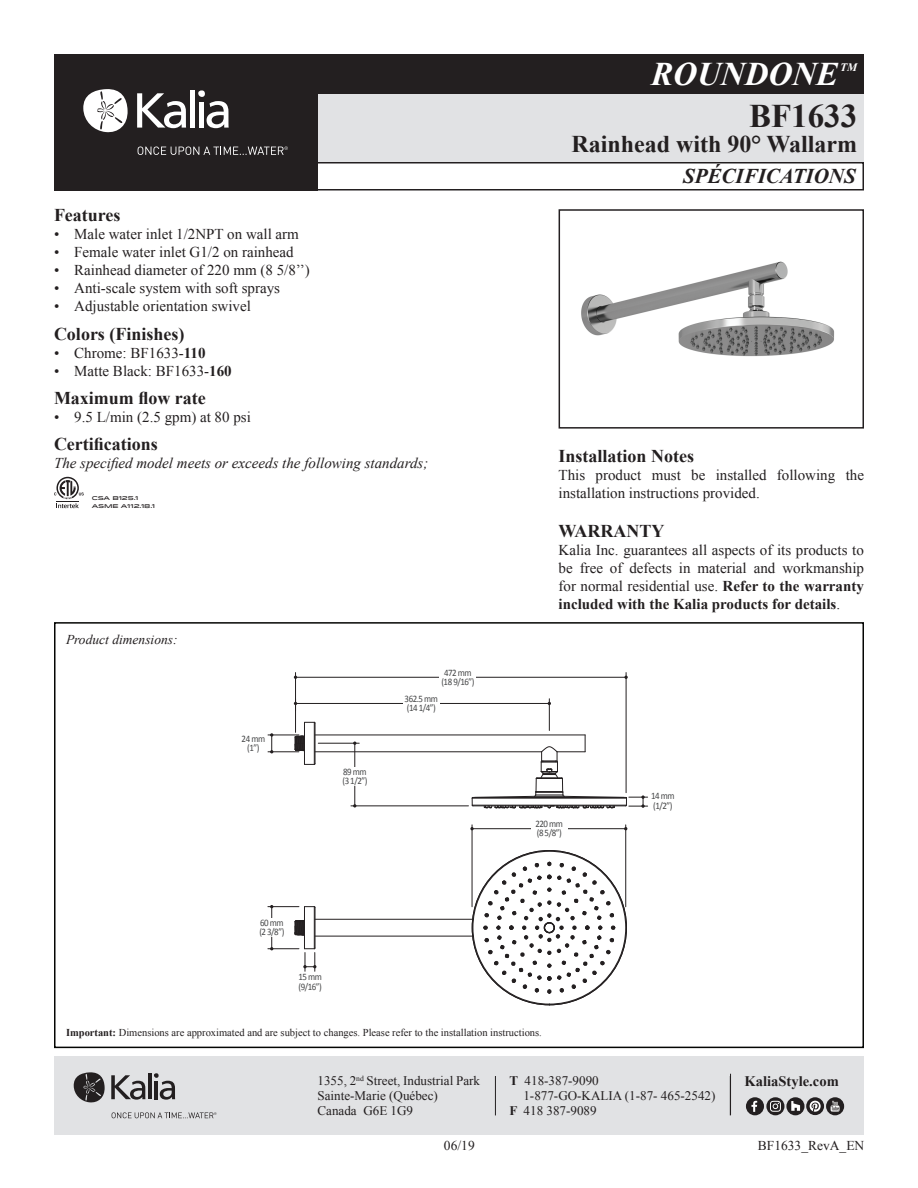
<style>
.page{position:relative;width:918px;height:1188px;background:#fff}
.page>*{position:absolute;margin:0;border:0;box-sizing:border-box;transform-origin:0 0}
.t1{font:italic 700 33px "Times New Roman";color:#fff}
.t2{font:700 33px "Times New Roman";color:#231f20}
.t3{font:700 24px "Times New Roman";color:#231f20}
.t4{font:italic 700 21px "Times New Roman";color:#231f20}
.t5{font:700 18px "Times New Roman";color:#231f20}
.t6{font:15px/18px "Times New Roman";color:#231f20}
.t7{font:italic 15px "Times New Roman";color:#231f20}
.t8{font:700 14.55px "Times New Roman";color:#231f20}
.t9{font:13.5px "Times New Roman";color:#231f20}
.t10{font:italic 13.5px "Times New Roman";color:#231f20}
.t11{font:13.05px/15px "Times New Roman";color:#231f20}
.t12{font:italic 700 11.4px "Times New Roman";color:#fff}
.t13{font:10.5px "Times New Roman";color:#231f20}
.t14{font:9.9px/9.3px "Calibri";letter-spacing:-.05em;color:#454647;scale:.9 1}
.t15{font:500 5.4px/8.6px "Idlewild";letter-spacing:-.025em;color:#231f20}
.s1{font-weight:700}
</style>
<div class="page">
<div style="left:54px;top:54px;width:810px;height:40px;background:#231f20"></div>
<div style="left:240px;top:94px;width:624px;height:68px;background:#e1e2e4"></div>
<div style="left:240px;top:162px;width:624px;height:28px;border:2px solid #231f20"></div>
<div style="left:54px;top:54px;width:263px;height:136px;background:#231f20"></div>
<svg style="left:83px;top:89px;width:45px;height:44px"></svg>
<div style="left:190px;top:90px;width:5px;height:38px;background:#fff"></div>
<div style="left:199px;top:102px;width:5px;height:26px;background:#fff"></div>
<div style="left:198px;top:90px;width:7px;height:7px;background:#fff;border-radius:50%"></div>
<svg style="left:137px;top:93px;width:49px;height:35px"></svg>
<svg style="left:207px;top:101px;width:22px;height:27px"></svg>
<svg style="left:138px;top:146px;width:150px;height:9px"></svg>
<div style="left:54px;top:1056px;width:810px;height:78px;background:#e1e2e4"></div>
<hr style="left:730px;top:1074px;width:1px;height:41px;background:#231f20">
<svg style="left:74px;top:1072px;width:31px;height:31px"></svg>
<hr style="left:148px;top:1073px;width:4px;height:26px;background:#231f20">
<svg style="left:111px;top:1075px;width:34px;height:25px"></svg>
<svg style="left:154px;top:1073px;width:21px;height:27px"></svg>
<svg style="left:112px;top:1112px;width:105px;height:7px"></svg>
<div style="left:746px;top:1097px;width:18px;height:18px;background:#231f20;border-radius:50%"></div>
<svg style="left:751px;top:1101px;width:6px;height:11px"></svg>
<svg style="left:766px;top:1097px;width:18px;height:18px"></svg>
<svg style="left:770px;top:1101px;width:11px;height:11px"></svg>
<svg style="left:786px;top:1097px;width:19px;height:18px"></svg>
<svg style="left:791px;top:1101px;width:9px;height:10px"></svg>
<div style="left:826px;top:1097px;width:18px;height:18px;background:#231f20;border-radius:50%"></div>
<svg style="left:831px;top:1101px;width:9px;height:11px"></svg>
<svg style="left:806px;top:1097px;width:18px;height:18px"></svg>
<svg style="left:810px;top:1101px;width:11px;height:11px"></svg>
<hr style="left:495px;top:1076px;width:1px;height:39px;background:#231f20">
<img style="left:581px;top:261px;width:254px;height:96px">
<div style="left:559px;top:209px;width:305px;height:220px;border:2px solid #231f20"></div>
<svg style="left:54px;top:477px;width:30px;height:31px"></svg>
<hr style="left:314px;top:907px;width:1px;height:42px;background:#231f20">
<hr style="left:315px;top:907px;width:1px;height:41px;background:#231f20">
<hr style="left:314px;top:722px;width:1px;height:42px;background:#231f20">
<hr style="left:315px;top:723px;width:1px;height:41px;background:#231f20">
<svg style="left:304px;top:906px;width:12px;height:2px"></svg>
<svg style="left:483px;top:862px;width:133px;height:132px"></svg>
<hr style="left:304px;top:907px;width:1px;height:42px;background:#231f20">
<hr style="left:315px;top:919px;width:158px;height:1px;background:#231f20">
<hr style="left:315px;top:936px;width:158px;height:1px;background:#231f20">
<svg style="left:294px;top:920px;width:10px;height:16px"></svg>
<hr style="left:304px;top:722px;width:1px;height:42px;background:#231f20">
<svg style="left:305px;top:722px;width:11px;height:2px"></svg>
<hr style="left:315px;top:735px;width:270px;height:1px;background:#231f20">
<hr style="left:315px;top:752px;width:227px;height:1px;background:#231f20">
<svg style="left:304px;top:763px;width:12px;height:2px"></svg>
<svg style="left:294px;top:735px;width:10px;height:16px"></svg>
<hr style="left:625px;top:825px;width:1px;height:82px;background:#231f20">
<hr style="left:472px;top:828px;width:154px;height:1px;background:#231f20">
<hr style="left:472px;top:825px;width:1px;height:82px;background:#231f20">
<div style="left:531px;top:819px;width:37px;height:19px;background:#fff"></div>
<hr style="left:268px;top:906px;width:31px;height:1px;background:#231f20">
<hr style="left:271px;top:907px;width:1px;height:42px;background:#231f20">
<hr style="left:268px;top:948px;width:31px;height:1px;background:#231f20">
<div style="left:258px;top:918px;width:28px;height:19px;background:#fff"></div>
<hr style="left:268px;top:735px;width:31px;height:1px;background:#231f20">
<svg style="left:270px;top:733px;width:3px;height:19px"></svg>
<hr style="left:268px;top:752px;width:31px;height:1px;background:#231f20">
<hr style="left:318px;top:743px;width:41px;height:1px;background:#231f20">
<hr style="left:355px;top:743px;width:1px;height:63px;background:#231f20">
<hr style="left:351px;top:806px;width:117px;height:1px;background:#231f20">
<div style="left:341px;top:767px;width:28px;height:19px;background:#fff"></div>
<hr style="left:549px;top:699px;width:1px;height:31px;background:#231f20">
<hr style="left:296px;top:703px;width:253px;height:1px;background:#231f20">
<hr style="left:295px;top:699px;width:1px;height:33px;background:#231f20">
<div style="left:403px;top:694px;width:37px;height:19px;background:#fff"></div>
<hr style="left:626px;top:673px;width:1px;height:120px;background:#231f20">
<hr style="left:296px;top:677px;width:330px;height:1px;background:#231f20">
<hr style="left:295px;top:673px;width:1px;height:38px;background:#231f20">
<div style="left:440px;top:668px;width:36px;height:19px;background:#fff"></div>
<svg style="left:303px;top:948px;width:13px;height:23px"></svg>
<svg style="left:472px;top:735px;width:176px;height:73px"></svg>
<div style="left:54px;top:622px;width:810px;height:426px;border:2px solid #040503"></div>
<h1 class="t1" style="left:651px;top:51px;width:188px">ROUNDONE</h1>
<p class="t12" style="left:840px;top:60px;width:19px">TM</p>
<h1 class="t2" style="left:749px;top:93px;width:110px">BF1633</h1>
<h2 class="t3" style="left:571px;top:128px;width:287px">Rainhead with 90° Wallarm</h2>
<p class="t5" style="left:54px;top:203px;width:68px">Features</p>
<p class="t6" style="left:54px;top:225px;width:246px">• Male water inlet 1/2NPT on wall arm</p>
<p class="t6" style="left:54px;top:243px;width:241px">• Female water inlet G1/2 on rainhead</p>
<p class="t6" style="left:54px;top:261px;width:257px">• Rainhead diameter of 220 mm (8 5/8’’)</p>
<p class="t6" style="left:54px;top:279px;width:228px">• Anti-scale system with soft sprays</p>
<p class="t6" style="left:54px;top:297px;width:198px">• Adjustable orientation swivel</p>
<p class="t5" style="left:54px;top:321px;width:132px">Colors (Finishes)</p>
<p class="t6" style="left:54px;top:344px;width:153px">• Chrome: BF1633-<span class="s1">110</span></p>
<p class="t6" style="left:54px;top:362px;width:179px">• Matte Black: BF1633-<span class="s1">160</span></p>
<p class="t5" style="left:54px;top:386px;width:153px">Maximum flow rate</p>
<p class="t6" style="left:54px;top:408px;width:198px">• 9.5 L/min (2.5 gpm) at 80 psi</p>
<p class="t5" style="left:54px;top:432px;width:105px">Certifications</p>
<p class="t7" style="left:54px;top:453px;width:376px">The specified model meets or exceeds the following standards;</p>
<p class="t15" style="left:92px;top:493px;width:65px">CSA B125.1<br>ASME A112.18.1</p>
<p class="t10" style="left:66px;top:630px;width:113px">Product dimensions:</p>
<p class="t14" style="left:242px;top:733px;width:28px;text-align:center">24 mm (1”)</p>
<p class="t14" style="left:342px;top:766px;width:29px">89 mm (3 1/2”)</p>
<p class="t14" style="left:441px;top:667px;width:38px">472 mm (18 9/16”)</p>
<p class="t14" style="left:405px;top:694px;width:39px">362.5 mm (14 1/4”)</p>
<p class="t14" style="left:259px;top:918px;width:29px">60 mm (2 3/8”)</p>
<p class="t14" style="left:298px;top:972px;width:28px">15 mm (9/16”)</p>
<h3 class="t4" style="left:683px;top:162px;width:174px">SPÉCIFICATIONS</h3>
<p class="t5" style="left:559px;top:443px;width:137px">Installation Notes</p>
<p class="t6" style="left:559px;top:466px;width:307px">This product must be installed following the installation instructions provided.</p>
<p class="t5" style="left:559px;top:519px;width:107px">WARRANTY</p>
<p class="t6" style="left:559px;top:541px;width:307px;text-align:justify">Kalia Inc. guarantees all aspects of its products to be free of defects in material and workmanship for normal residential use. <span class="s1">Refer to the warranty included with the Kalia products for details</span>.</p>
<p class="t14" style="left:535px;top:819px;width:32px">220 mm (8 5/8”)</p>
<p class="t14" style="left:651px;top:791px;width:28px">14 mm (1/2”)</p>
<p class="t13" style="left:66px;top:1026px;width:477px"><span class="s1">Important:</span> Dimensions are approximated and are subject to changes. Please refer to the installation instructions.</p>
<p class="t11" style="left:318px;top:1073px;width:164px">1355, 2<sup>nd</sup> Street, Industrial Park</p>
<p class="t8" style="left:745px;top:1071px;width:96px">KaliaStyle.com</p>
<p class="t11" style="left:318px;top:1088px;width:122px">Sainte-Marie (Québec)<br>Canada G6E 1G9</p>
<p class="t11" style="left:510px;top:1073px;width:91px"><span class="s1">T</span> 418-387-9090</p>
<p class="t11" style="left:523px;top:1088px;width:194px">1-877-GO-KALIA (1-87- 465-2542)</p>
<p class="t11" style="left:510px;top:1103px;width:89px"><span class="s1">F</span> 418 387-9089</p>
<p class="t9" style="left:444px;top:1137px;width:32px">06/19</p>
<p class="t9" style="left:758px;top:1137px;width:108px">BF1633_RevA_EN</p>
</div>
